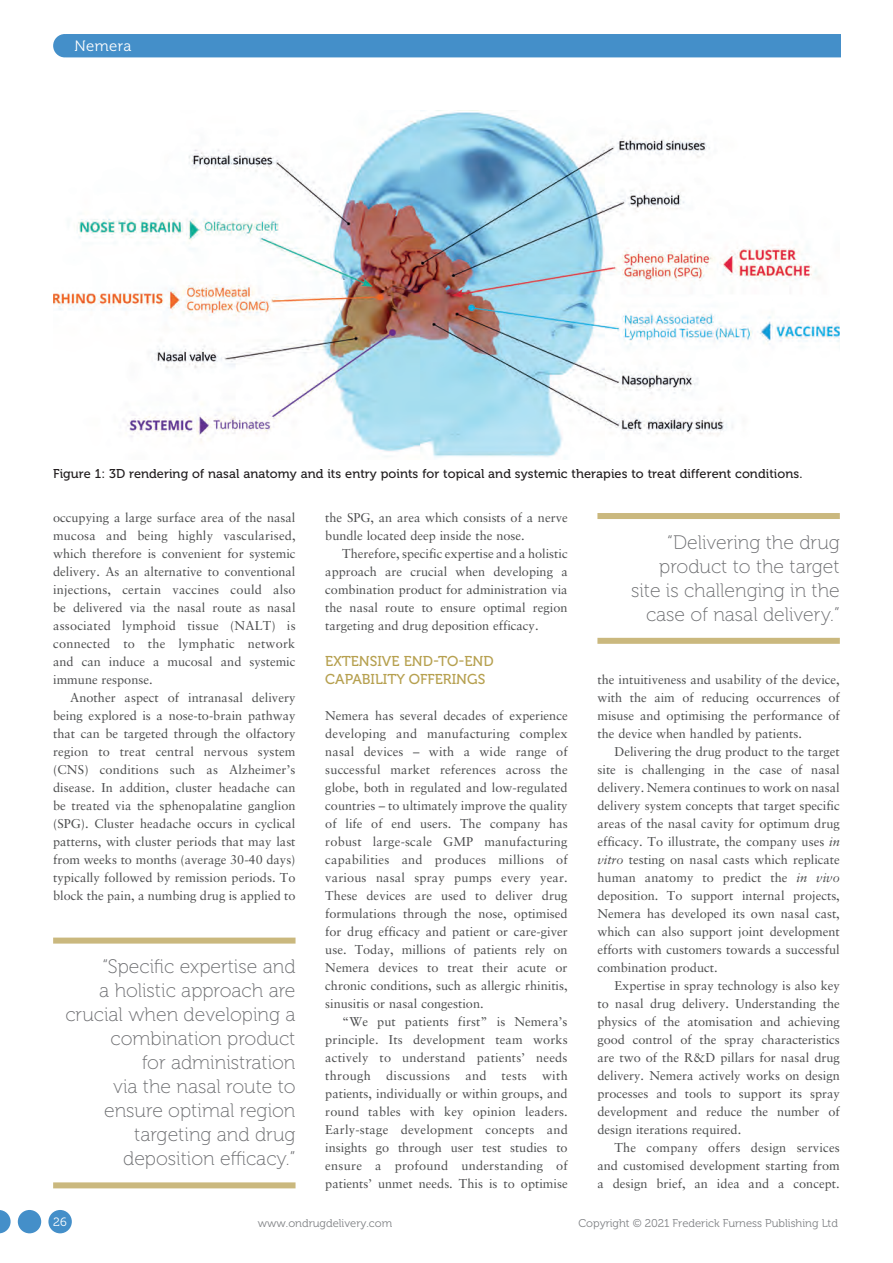
<style>
.page{position:relative;width:893px;height:1263px;background:#fff}
.page>*{position:absolute;margin:0;border:0;box-sizing:border-box;transform-origin:0 0}
.MF_pullquote{font:19.5px/24px "Museo 100";color:#6c6d70;text-align:right}
.t1{font:15px "Museo 300";letter-spacing:.025em;color:#fff}
.MF_Xhead{font:14.25px/18px "Museo 500";color:#b6a04f}
.MF_body{font:12.75px/18px "Sabon LT Std";color:#4b4c4d;text-align:justify}
.MF_body_no_indent{font:12.75px/18px "Sabon LT Std";color:#4b4c4d;text-align:justify}
.MF_Captions{font:12.75px "Museo 500";letter-spacing:.005em;color:#231f20}
.t2{font:12px "Museo 300";color:#fff}
.t3{font:11.25px "Museo 300";color:#808285}
.s1{font-style:italic}
</style>
<div class="page">
<div style="left:597px;top:513px;width:243px;height:6px;background:#cab87e"></div>
<div style="left:597px;top:638px;width:243px;height:6px;background:#cab87e"></div>
<div style="left:53px;top:937px;width:243px;height:6px;background:#cab87e"></div>
<div style="left:53px;top:1182px;width:243px;height:6px;background:#cab87e"></div>
<img style="left:53px;top:112px;width:787px;height:346px">
<div style="left:53px;top:34px;width:788px;height:23px;background:#448fc9"></div>
<div style="left:48px;top:1210px;width:24px;height:23px;background:#448fc9;border-radius:50%"></div>
<div style="left:18px;top:1210px;width:23px;height:23px;background:#448fc9;border-radius:50%"></div>
<svg style="left:0;top:1210px;width:11px;height:23px"></svg>
<p class="t1" style="left:74px;top:37px;width:59px">Nemera</p>
<p class="MF_Captions" style="left:53px;top:467px;width:751px">Figure 1: 3D rendering of nasal anatomy and its entry points for topical and systemic therapies to treat different conditions.</p>
<p class="MF_body" style="left:53px;top:508px;width:244px">occupying a large surface area of the nasal mucosa and being highly vascularised, which therefore is convenient for systemic delivery. As an alternative to conventional injections, certain vaccines could also be delivered via the nasal route as nasal associated lymphoid tissue (NALT) is connected to the lymphatic network and can induce a mucosal and systemic immune response.</p>
<p class="MF_body" style="left:53px;top:688px;width:244px;text-indent:17px">Another aspect of intranasal delivery being explored is a nose-to-brain pathway that can be targeted through the olfactory region to treat central nervous system (CNS) conditions such as Alzheimer’s disease. In addition, cluster headache can be treated via the sphenopalatine ganglion (SPG). Cluster headache occurs in cyclical patterns, with cluster periods that may last from weeks to months (average 30-40 days) typically followed by remission periods. To block the pain, a numbing drug is applied to</p>
<p class="MF_pullquote" style="left:65px;top:955px;width:232px">“Specific expertise and<br>a holistic approach are crucial when developing a combination product<br>for administration<br>via the nasal route to ensure optimal region targeting and drug deposition efficacy.”</p>
<p class="MF_body" style="left:325px;top:508px;width:244px">the SPG, an area which consists of a nerve bundle located deep inside the nose.</p>
<p class="MF_body" style="left:325px;top:545px;width:244px;text-indent:17px">Therefore, specific expertise and a holistic approach are crucial when developing a combination product for administration via the nasal route to ensure optimal region targeting and drug deposition efficacy.</p>
<p class="MF_Xhead" style="left:325px;top:652px;width:170px">EXTENSIVE END-TO-END<br>CAPABILITY OFFERINGS</p>
<p class="MF_body_no_indent" style="left:325px;top:706px;width:244px">Nemera has several decades of experience developing and manufacturing complex nasal devices – with a wide range of successful market references across the globe, both in regulated and low-regulated countries – to ultimately improve the quality of life of end users. The company has robust large-scale GMP manufacturing capabilities and produces millions of various nasal spray pumps every year.<br>These devices are used to deliver drug formulations through the nose, optimised for drug efficacy and patient or care-giver use. Today, millions of patients rely on Nemera devices to treat their acute or chronic conditions, such as allergic rhinitis, sinusitis or nasal congestion.</p>
<p class="MF_body" style="left:325px;top:1012px;width:244px;text-indent:17px">“We put patients first” is Nemera’s principle. Its development team works actively to understand patients’ needs through discussions and tests with patients, individually or within groups, and round tables with key opinion leaders.<br>Early-stage development concepts and insights go through user test studies to ensure a profound understanding of patients’ unmet needs. This is to optimise</p>
<p class="MF_pullquote" style="left:631px;top:531px;width:210px">“Delivering the drug product to the target site is challenging in the case of nasal delivery.”</p>
<p class="MF_body" style="left:597px;top:671px;width:244px">the intuitiveness and usability of the device, with the aim of reducing occurrences of misuse and optimising the performance of the device when handled by patients.</p>
<p class="MF_body" style="left:597px;top:743px;width:244px;text-indent:17px">Delivering the drug product to the target site is challenging in the case of nasal delivery. Nemera continues to work on nasal delivery system concepts that target specific areas of the nasal cavity for optimum drug efficacy. To illustrate, the company uses <span class="s1">in vitro</span> testing on nasal casts which replicate human anatomy to predict the <span class="s1">in vivo </span>deposition. To support internal projects, Nemera has developed its own nasal cast, which can also support joint development efforts with customers towards a successful combination product.</p>
<p class="MF_body" style="left:597px;top:977px;width:244px;text-indent:17px">Expertise in spray technology is also key to nasal drug delivery. Understanding the physics of the atomisation and achieving good control of the spray characteristics are two of the R&amp;D pillars for nasal drug delivery. Nemera actively works on design processes and tools to support its spray development and reduce the number of design iterations required.</p>
<p class="MF_body" style="left:597px;top:1139px;width:244px;text-indent:17px">The company offers design services and customised development starting from a design brief, an idea and a concept.</p>
<p class="t2" style="left:53px;top:1215px;width:15px">26</p>
<p class="t3" style="left:258px;top:1217px;width:136px">www.ondrugdelivery.com</p>
<p class="t3" style="left:578px;top:1217px;width:261px">Copyright © 2021 Frederick Furness Publishing Ltd</p>
</div>
